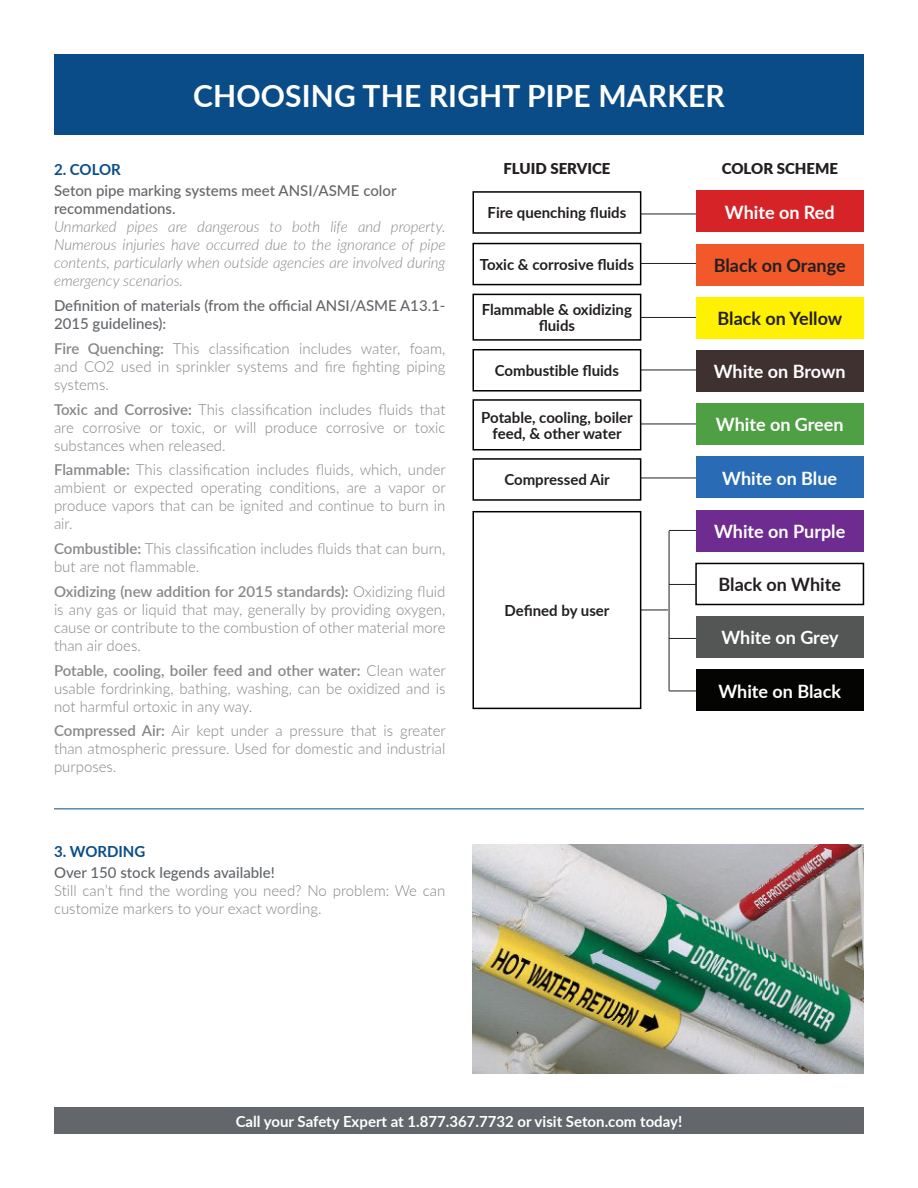
<style>
.page{position:relative;width:918px;height:1188px;background:#fff}
.page>*{position:absolute;margin:0;border:0;box-sizing:border-box;transform-origin:0 0}
.t1{font:700 30px "Lato";letter-spacing:.005em;color:#fff}
.t2{font:700 18px "Lato";color:#fff}
.t3{font:700 18px "Lato";color:#231f20}
.t4{font:300 15px/18px "Lato";color:#87868a;text-align:justify}
.t5{font:italic 300 15px/18px "Lato";color:#87868a;text-align:justify}
.t6{font:500 15px/18px "Lato";color:#63666a}
.t7{font:700 15px/16.5px "Lato";color:#231f20;text-align:center}
.t8{font:700 15px "Lato";color:#fff}
.t9{font:900 15px "Lato";color:#231f20}
.t10{font:700 15px "Lato";color:#094c88}
.s1{font-weight:600}
</style>
<div class="page">
<div style="left:54px;top:1107px;width:810px;height:27px;background:#63666a"></div>
<div style="left:54px;top:54px;width:810px;height:81px;background:#094c88"></div>
<div style="left:696px;top:191px;width:167px;height:41px;background:#d62327"></div>
<div style="left:696px;top:244px;width:167px;height:41px;background:#f1592a"></div>
<div style="left:696px;top:297px;width:167px;height:41px;background:#fff101"></div>
<div style="left:696px;top:350px;width:167px;height:42px;background:#403131"></div>
<div style="left:696px;top:404px;width:167px;height:41px;background:#4f9f45"></div>
<div style="left:696px;top:457px;width:167px;height:41px;background:#296cb5"></div>
<div style="left:696px;top:510px;width:167px;height:41px;background:#6e2c91"></div>
<div style="left:696px;top:617px;width:167px;height:41px;background:#545555"></div>
<div style="left:696px;top:670px;width:167px;height:41px;background:#040503"></div>
<div style="left:695px;top:563px;width:169px;height:42px;border:2px solid #000"></div>
<div style="left:472px;top:191px;width:169px;height:43px;border:2px solid #000"></div>
<div style="left:472px;top:243px;width:169px;height:42px;border:2px solid #000"></div>
<div style="left:472px;top:294px;width:169px;height:47px;border:2px solid #000"></div>
<div style="left:472px;top:349px;width:169px;height:43px;border:2px solid #000"></div>
<div style="left:472px;top:399px;width:169px;height:51px;border:2px solid #000"></div>
<div style="left:472px;top:458px;width:169px;height:43px;border:2px solid #000"></div>
<div style="left:472px;top:511px;width:169px;height:198px;border:2px solid #000"></div>
<hr style="left:641px;top:214px;width:55px;height:1px;background:#231f20">
<hr style="left:641px;top:263px;width:55px;height:1px;background:#231f20">
<hr style="left:641px;top:317px;width:55px;height:1px;background:#231f20">
<hr style="left:641px;top:370px;width:55px;height:1px;background:#231f20">
<hr style="left:641px;top:424px;width:55px;height:1px;background:#231f20">
<hr style="left:641px;top:478px;width:55px;height:1px;background:#231f20">
<svg style="left:669px;top:530px;width:27px;height:1px"></svg>
<svg style="left:670px;top:584px;width:26px;height:1px"></svg>
<svg style="left:670px;top:638px;width:26px;height:1px"></svg>
<svg style="left:669px;top:691px;width:27px;height:1px"></svg>
<hr style="left:669px;top:531px;width:1px;height:160px;background:#231f20">
<svg style="left:641px;top:610px;width:27px;height:1px"></svg>
<img style="left:472px;top:844px;width:392px;height:230px">
<hr style="left:54px;top:808px;width:810px;height:1px;background:#094c88">
<p class="t1" style="left:193px;top:78px;width:533px">CHOOSING THE RIGHT PIPE MARKER</p>
<p class="t10" style="left:54px;top:161px;width:68px">2. COLOR</p>
<p class="t6" style="left:54px;top:182px;width:344px">Seton pipe marking systems meet ANSI/ASME color recommendations.</p>
<p class="t5" style="left:54px;top:218px;width:393px">Unmarked pipes are dangerous to both life and property.<br>Numerous injuries have occurred due to the ignorance of pipe contents, particularly when outside agencies are involved during emergency scenarios.</p>
<p class="t6" style="left:54px;top:296px;width:393px">Definition of materials (from the official ANSI/ASME A13.1-<br>2015 guidelines):</p>
<p class="t4" style="left:54px;top:339px;width:393px"><span class="s1">Fire Quenching:</span> This classification includes water, foam, and CO2 used in sprinkler systems and fire fighting piping systems.</p>
<p class="t4" style="left:54px;top:400px;width:393px"><span class="s1">Toxic and Corrosive:</span> This classification includes fluids that are corrosive or toxic, or will produce corrosive or toxic substances when released.</p>
<p class="t4" style="left:54px;top:461px;width:393px"><span class="s1">Flammable:</span> This classification includes fluids, which, under ambient or expected operating conditions, are a vapor or produce vapors that can be ignited and continue to burn in air.</p>
<p class="t4" style="left:54px;top:540px;width:393px"><span class="s1">Combustible:</span> This classification includes fluids that can burn, but are not flammable.</p>
<p class="t4" style="left:54px;top:582px;width:393px"><span class="s1">Oxidizing (new addition for 2015 standards):</span> Oxidizing fluid is any gas or liquid that may, generally by providing oxygen, cause or contribute to the combustion of other material more than air does.</p>
<p class="t4" style="left:54px;top:661px;width:393px"><span class="s1">Potable, cooling, boiler feed and other water:</span> Clean water usable fordrinking, bathing, washing, can be oxidized and is not harmful ortoxic in any way.</p>
<p class="t4" style="left:54px;top:722px;width:393px"><span class="s1">Compressed Air:</span> Air kept under a pressure that is greater than atmospheric pressure. Used for domestic and industrial purposes.</p>
<p class="t10" style="left:54px;top:842px;width:93px">3. WORDING</p>
<p class="t6" style="left:54px;top:863px;width:222px">Over 150 stock legends available!</p>
<p class="t4" style="left:54px;top:882px;width:393px">Still can’t find the wording you need? No problem: We can customize markers to your exact wording.</p>
<p class="t9" style="left:503px;top:160px;width:109px">FLUID SERVICE</p>
<p class="t9" style="left:722px;top:160px;width:118px">COLOR SCHEME</p>
<p class="t7" style="left:488px;top:204px;width:140px">Fire quenching fluids</p>
<p class="t7" style="left:480px;top:256px;width:156px">Toxic &amp; corrosive fluids</p>
<p class="t7" style="left:482px;top:301px;width:152px">Flammable &amp; oxidizing fluids</p>
<p class="t7" style="left:495px;top:362px;width:126px">Combustible fluids</p>
<p class="t7" style="left:481px;top:409px;width:153px">Potable, cooling, boiler feed, &amp; other water</p>
<p class="t7" style="left:504px;top:471px;width:107px">Compressed Air</p>
<p class="t7" style="left:505px;top:602px;width:106px">Defined by user</p>
<p class="t2" style="left:725px;top:201px;width:111px">White on Red</p>
<p class="t3" style="left:714px;top:255px;width:134px">Black on Orange</p>
<p class="t3" style="left:718px;top:308px;width:126px">Black on Yellow</p>
<p class="t2" style="left:714px;top:361px;width:133px">White on Brown</p>
<p class="t2" style="left:716px;top:414px;width:129px">White on Green</p>
<p class="t2" style="left:722px;top:468px;width:116px">White on Blue</p>
<p class="t2" style="left:714px;top:521px;width:133px">White on Purple</p>
<p class="t3" style="left:719px;top:574px;width:124px">Black on White</p>
<p class="t2" style="left:721px;top:627px;width:119px">White on Grey</p>
<p class="t2" style="left:718px;top:681px;width:124px">White on Black</p>
<p class="t8" style="left:236px;top:1112px;width:448px">Call your Safety Expert at 1.877.367.7732 or visit Seton.com today!</p>
</div>
